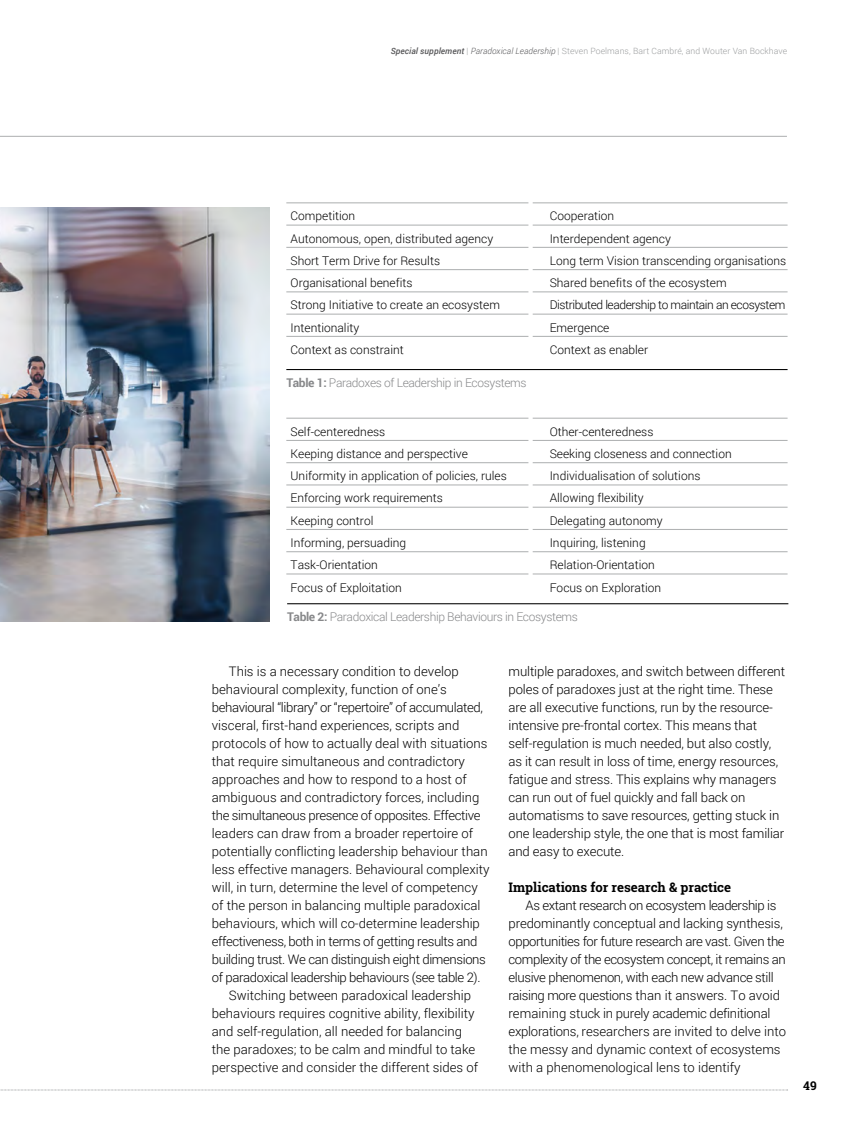
<style>
.page{position:relative;width:851px;height:1127px;background:#fff}
.page>*{position:absolute;margin:0;border:0;box-sizing:border-box;transform-origin:0 0}
.t1{font:300 13.2px/18px "Roboto";letter-spacing:-.01em;color:#000}
.t2{font:300 13.2px "Roboto";letter-spacing:-.03em;color:#000}
.t3{font:700 13.2px "Roboto Slab";color:#000}
.t4{font:300 12px/22.2px "Roboto";color:#000}
.t5{font:300 12px "Roboto";letter-spacing:-.03em;color:#87888a}
.t6{font:700 12px "Roboto Slab";color:#000}
.t7{font:300 8.7px "Roboto";letter-spacing:.01em;color:#9c9e9f}
.s1{font-weight:500;font-style:italic;color:#58585a}
.s2{font-style:italic;color:#58585a}
.s3{font-weight:700}
</style>
<div class="page">
<svg style="left:0;top:1089px;width:787px;height:1px"></svg>
<hr style="left:0;top:136px;width:786px;height:1px;background:#b1b3b4">
<img style="left:0;top:208px;width:269px;height:414px">
<hr style="left:286px;top:202px;width:242px;height:1px;background:#b1b3b4">
<hr style="left:286px;top:225px;width:242px;height:1px;background:#b1b3b4">
<hr style="left:286px;top:247px;width:242px;height:1px;background:#b1b3b4">
<hr style="left:286px;top:269px;width:242px;height:1px;background:#b1b3b4">
<hr style="left:286px;top:291px;width:242px;height:1px;background:#b1b3b4">
<hr style="left:286px;top:314px;width:242px;height:1px;background:#b1b3b4">
<hr style="left:286px;top:336px;width:242px;height:1px;background:#b1b3b4">
<hr style="left:532px;top:202px;width:255px;height:1px;background:#b1b3b4">
<hr style="left:532px;top:225px;width:255px;height:1px;background:#b1b3b4">
<hr style="left:532px;top:247px;width:255px;height:1px;background:#b1b3b4">
<hr style="left:532px;top:269px;width:255px;height:1px;background:#b1b3b4">
<hr style="left:532px;top:291px;width:255px;height:1px;background:#b1b3b4">
<hr style="left:532px;top:314px;width:255px;height:1px;background:#b1b3b4">
<hr style="left:532px;top:336px;width:255px;height:1px;background:#b1b3b4">
<hr style="left:286px;top:369px;width:501px;height:1px;background:#000">
<hr style="left:286px;top:418px;width:242px;height:1px;background:#b1b3b4">
<hr style="left:286px;top:440px;width:242px;height:1px;background:#b1b3b4">
<hr style="left:286px;top:462px;width:242px;height:1px;background:#b1b3b4">
<hr style="left:286px;top:484px;width:242px;height:1px;background:#b1b3b4">
<hr style="left:286px;top:507px;width:242px;height:1px;background:#b1b3b4">
<hr style="left:286px;top:529px;width:242px;height:1px;background:#b1b3b4">
<hr style="left:286px;top:551px;width:242px;height:1px;background:#b1b3b4">
<hr style="left:286px;top:573px;width:242px;height:1px;background:#b1b3b4">
<hr style="left:532px;top:418px;width:255px;height:1px;background:#b1b3b4">
<hr style="left:532px;top:440px;width:255px;height:1px;background:#b1b3b4">
<hr style="left:532px;top:462px;width:255px;height:1px;background:#b1b3b4">
<hr style="left:532px;top:484px;width:255px;height:1px;background:#b1b3b4">
<hr style="left:532px;top:507px;width:255px;height:1px;background:#b1b3b4">
<hr style="left:532px;top:529px;width:255px;height:1px;background:#b1b3b4">
<hr style="left:532px;top:551px;width:255px;height:1px;background:#b1b3b4">
<hr style="left:532px;top:573px;width:255px;height:1px;background:#b1b3b4">
<hr style="left:287px;top:603px;width:501px;height:1px;background:#000">
<p class="t7" style="left:390px;top:45px;width:398px"><span class="s1">Special supplement</span> | <span class="s2">Paradoxical Leadership</span> | Steven Poelmans, Bart Cambré, and Wouter Van Bockhave</p>
<p class="t4" style="left:290px;top:205px;width:211px">Competition<br>Autonomous, open, distributed agency<br>Short Term Drive for Results<br>Organisational benefits<br>Strong Initiative to create an ecosystem<br>Intentionality<br>Context as constraint</p>
<p class="t4" style="left:549px;top:205px;width:238px">Cooperation<br>Interdependent agency<br>Long term Vision transcending organisations<br>Shared benefits of the ecosystem<br>Distributed leadership to maintain an ecosystem<br>Emergence<br>Context as enabler</p>
<p class="t5" style="left:286px;top:374px;width:242px"><span class="s3">Table 1:</span> Paradoxes of Leadership in Ecosystems</p>
<p class="t4" style="left:290px;top:420px;width:218px">Self-centeredness<br>Keeping distance and perspective<br>Uniformity in application of policies, rules<br>Enforcing work requirements<br>Keeping control<br>Informing, persuading<br>Task-Orientation<br>Focus of Exploitation</p>
<p class="t4" style="left:549px;top:420px;width:183px">Other-centeredness<br>Seeking closeness and connection<br>Individualisation of solutions<br>Allowing flexibility<br>Delegating autonomy<br>Inquiring, listening<br>Relation-Orientation<br>Focus on Exploration</p>
<p class="t5" style="left:287px;top:609px;width:292px"><span class="s3">Table 2:</span> Paradoxical Leadership Behaviours in Ecosystems</p>
<p class="t1" style="left:229px;top:662px;width:231px">This is a necessary condition to develop</p>
<p class="t1" style="left:212px;top:680px;width:236px">behavioural complexity, function of one’s</p>
<p class="t2" style="left:212px;top:698px;width:272px">behavioural “library” or “repertoire” of accumulated,</p>
<p class="t1" style="left:212px;top:716px;width:249px">visceral, first-hand experiences, scripts and</p>
<p class="t1" style="left:212px;top:734px;width:277px">protocols of how to actually deal with situations</p>
<p class="t1" style="left:212px;top:752px;width:254px">that require simultaneous and contradictory</p>
<p class="t1" style="left:212px;top:770px;width:256px">approaches and how to respond to a host of</p>
<p class="t1" style="left:212px;top:788px;width:269px">ambiguous and contradictory forces, including</p>
<p class="t2" style="left:212px;top:806px;width:270px">the simultaneous presence of opposites. Effective</p>
<p class="t1" style="left:212px;top:824px;width:262px">leaders can draw from a broader repertoire of</p>
<p class="t1" style="left:212px;top:842px;width:277px">potentially conflicting leadership behaviour than</p>
<p class="t1" style="left:212px;top:860px;width:279px">less effective managers. Behavioural complexity</p>
<p class="t1" style="left:212px;top:878px;width:267px">will, in turn, determine the level of competency</p>
<p class="t1" style="left:212px;top:896px;width:270px">of the person in balancing multiple paradoxical</p>
<p class="t1" style="left:212px;top:914px;width:269px">behaviours, which will co-determine leadership</p>
<p class="t2" style="left:212px;top:932px;width:267px">effectiveness, both in terms of getting results and</p>
<p class="t2" style="left:212px;top:950px;width:275px">building trust. We can distinguish eight dimensions</p>
<p class="t2" style="left:212px;top:968px;width:270px">of paradoxical leadership behaviours (see table 2).</p>
<p class="t1" style="left:229px;top:986px;width:243px">Switching between paradoxical leadership</p>
<p class="t1" style="left:212px;top:1004px;width:264px">behaviours requires cognitive ability, flexibility</p>
<p class="t1" style="left:212px;top:1022px;width:251px">and self-regulation, all needed for balancing</p>
<p class="t1" style="left:212px;top:1040px;width:265px">the paradoxes; to be calm and mindful to take</p>
<p class="t1" style="left:212px;top:1058px;width:268px">perspective and consider the different sides of</p>
<p class="t1" style="left:508px;top:662px;width:278px">multiple paradoxes, and switch between different poles of paradoxes just at the right time. These are all executive functions, run by the resource&shy;intensive pre-frontal cortex. This means that self-regulation is much needed, but also costly, as it can result in loss of time, energy resources, fatigue and stress. This explains why managers can run out of fuel quickly and fall back on automatisms to save resources, getting stuck in one leadership style, the one that is most familiar and easy to execute.</p>
<p class="t3" style="left:508px;top:878px;width:224px">Implications for research &amp; practice</p>
<p class="t1" style="left:508px;top:896px;width:279px;text-indent:17px">As extant research on ecosystem leadership is predominantly conceptual and lacking synthesis, opportunities for future research are vast. Given the complexity of the ecosystem concept, it remains an elusive phenomenon, with each new advance still raising more questions than it answers. To avoid remaining stuck in purely academic definitional explorations, researchers are invited to delve into the messy and dynamic context of ecosystems with a phenomenological lens to identify</p>
<p class="t6" style="left:802px;top:1077px;width:15px">49</p>
</div>
